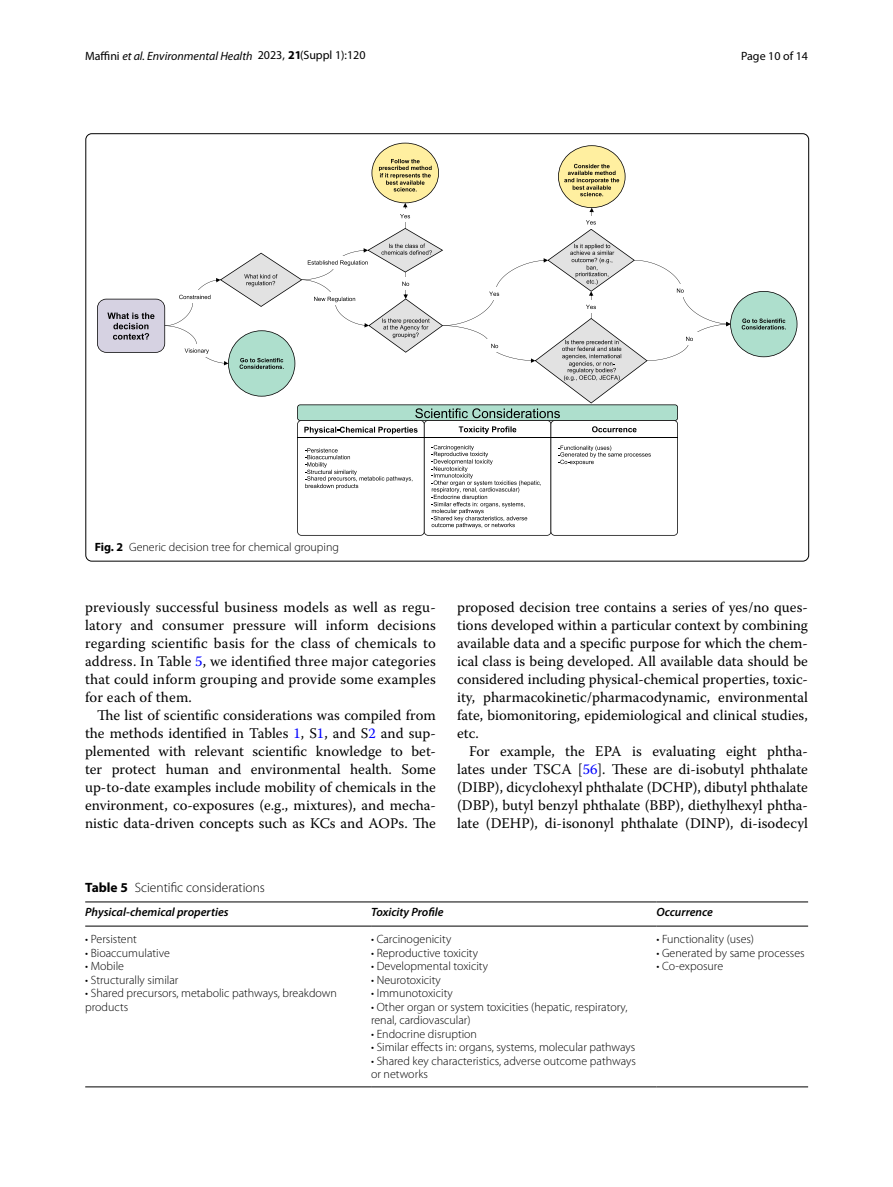
<style>
.page{position:relative;width:893px;height:1187px;background:#fff}
.page>*{position:absolute;margin:0;border:0;box-sizing:border-box;transform-origin:0 0}
.t1{font:14.7px/18px "Warnock Pro";color:#000;text-align:justify}
.t2{font:300 13.5px "Myriad Pro";color:#000}
.t3{font:300 12px/13.5px "Myriad Pro";color:#000}
.t4{font:12px "Myriad Pro";color:#000}
.t5{font:italic 600 12px "Myriad Pro";color:#000}
.s1{font-style:italic}
.s2{font-weight:700}
.s3{color:#00f}
</style>
<div class="page">
<svg style="left:97px;top:143px;width:700px;height:392px"></svg>
<hr style="left:85px;top:901px;width:286px;height:1px;background:#000">
<hr style="left:85px;top:925px;width:286px;height:1px;background:#000">
<hr style="left:371px;top:901px;width:285px;height:1px;background:#000">
<hr style="left:371px;top:925px;width:285px;height:1px;background:#000">
<hr style="left:656px;top:901px;width:152px;height:1px;background:#000">
<hr style="left:656px;top:925px;width:152px;height:1px;background:#000">
<hr style="left:85px;top:1086px;width:286px;height:1px;background:#000">
<hr style="left:371px;top:1086px;width:285px;height:1px;background:#000">
<hr style="left:656px;top:1086px;width:152px;height:1px;background:#000">
<p class="t4" style="left:85px;top:48px;width:282px">Maffini <span class="s1">et al. Environmental Health</span> 2023, <span class="s2">21</span>(Suppl 1):120</p>
<p class="t4" style="left:741px;top:48px;width:68px">Page 10 of 14</p>
<p class="t3" style="left:95px;top:540px;width:246px"><span class="s2">Fig. 2</span> Generic decision tree for chemical grouping</p>
<p class="t1" style="left:85px;top:598px;width:352px">previously successful business models as well as regu&shy;latory and consumer pressure will inform decisions regarding scientific basis for the class of chemicals to address. In Table <span class="s3">5</span>, we identified three major categories that could inform grouping and provide some examples for each of them.</p>
<p class="t1" style="left:85px;top:706px;width:352px;text-indent:12px">The list of scientific considerations was compiled from the methods identified in Tables <span class="s3">1</span>, S<span class="s3">1</span>, and S<span class="s3">2</span> and sup&shy;plemented with relevant scientific knowledge to bet&shy;ter protect human and environmental health. Some up-to-date examples include mobility of chemicals in the environment, co-exposures (e.g., mixtures), and mecha&shy;nistic data-driven concepts such as KCs and AOPs. The</p>
<p class="t1" style="left:457px;top:598px;width:352px">proposed decision tree contains a series of yes/no ques&shy;tions developed within a particular context by combining available data and a specific purpose for which the chem&shy;ical class is being developed. All available data should be considered including physical-chemical properties, toxic&shy;ity, pharmacokinetic/pharmacodynamic, environmental fate, biomonitoring, epidemiological and clinical studies, etc.</p>
<p class="t1" style="left:457px;top:742px;width:352px;text-indent:12px">For example, the EPA is evaluating eight phtha&shy;lates under TSCA [<span class="s3">56</span>]. These are di-isobutyl phthalate (DIBP), dicyclohexyl phthalate (DCHP), dibutyl phthalate (DBP), butyl benzyl phthalate (BBP), diethylhexyl phtha&shy;late (DEHP), di-isononyl phthalate (DINP), di-isodecyl</p>
<p class="t2" style="left:85px;top:880px;width:181px"><span class="s2">Table 5</span> Scientific considerations</p>
<p class="t5" style="left:85px;top:904px;width:145px">Physical-chemical properties</p>
<p class="t5" style="left:371px;top:904px;width:74px">Toxicity Profile</p>
<p class="t5" style="left:656px;top:904px;width:58px">Occurrence</p>
<p class="t3" style="left:85px;top:932px;width:53px">• Persistent</p>
<p class="t3" style="left:85px;top:946px;width:86px">• Bioaccumulative</p>
<p class="t3" style="left:85px;top:959px;width:40px">• Mobile</p>
<p class="t3" style="left:85px;top:973px;width:95px">• Structurally similar</p>
<p class="t3" style="left:85px;top:986px;width:253px">• Shared precursors, metabolic pathways, breakdown products</p>
<p class="t3" style="left:656px;top:932px;width:99px">• Functionality (uses)</p>
<p class="t3" style="left:656px;top:946px;width:150px">• Generated by same processes</p>
<p class="t3" style="left:656px;top:959px;width:68px">• Co-exposure</p>
<p class="t3" style="left:371px;top:932px;width:82px">• Carcinogenicity</p>
<p class="t3" style="left:371px;top:946px;width:108px">• Reproductive toxicity</p>
<p class="t3" style="left:371px;top:959px;width:118px">• Developmental toxicity</p>
<p class="t3" style="left:371px;top:973px;width:71px">• Neurotoxicity</p>
<p class="t3" style="left:371px;top:986px;width:83px">• Immunotoxicity</p>
<p class="t3" style="left:371px;top:1000px;width:258px">• Other organ or system toxicities (hepatic, respiratory, renal, cardiovascular)</p>
<p class="t3" style="left:371px;top:1027px;width:107px">• Endocrine disruption</p>
<p class="t3" style="left:371px;top:1040px;width:266px">• Similar effects in: organs, systems, molecular pathways</p>
<p class="t3" style="left:371px;top:1054px;width:266px">• Shared key characteristics, adverse outcome pathways or networks</p>
</div>
